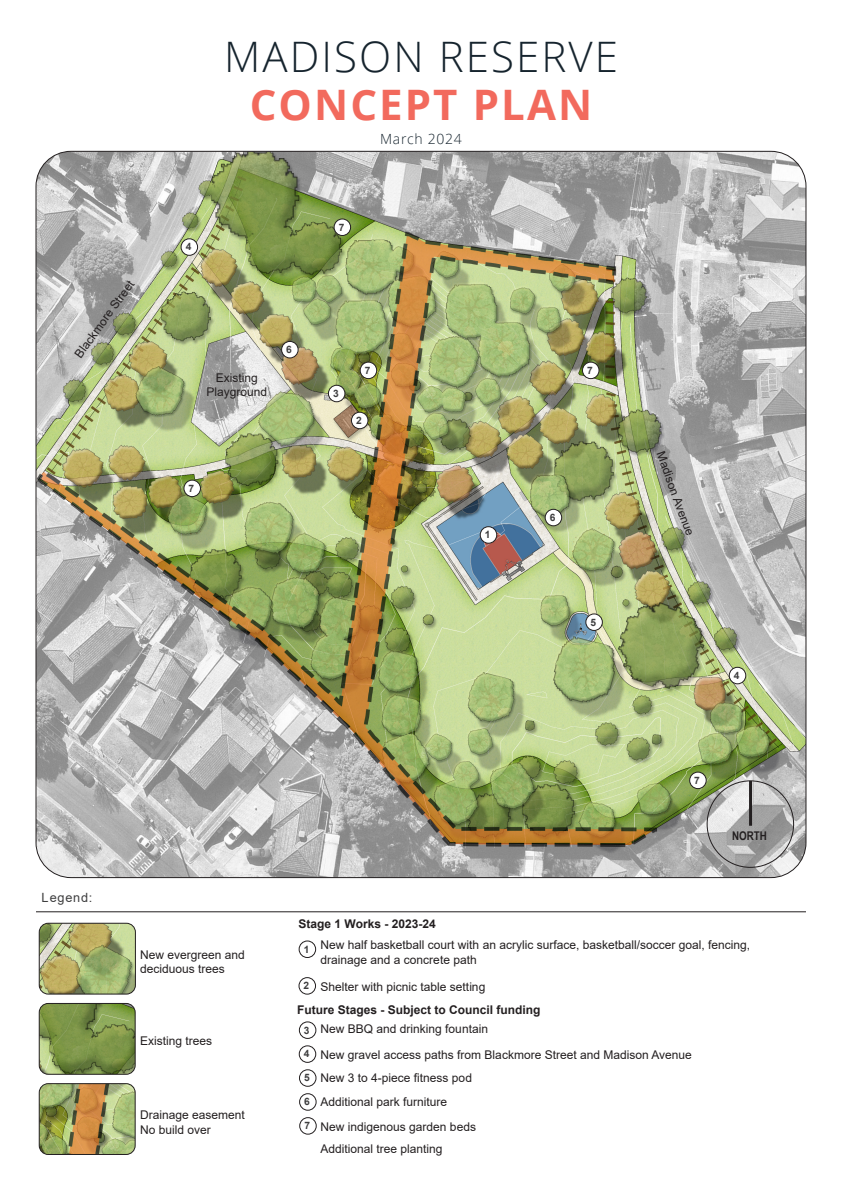
<style>
.page{position:relative;width:842px;height:1191px;background:#fff}
.page>*{position:absolute;margin:0;border:0;box-sizing:border-box;transform-origin:0 0}
.Large_Title{font:300 42px "Open Sans";letter-spacing:.05em;color:#16242e}
.Large_Title-2{font:700 42px "Open Sans";letter-spacing:.05em;color:#f26a5d}
.Large_Title-3{font:300 14px "Open Sans";letter-spacing:.05em;color:#16242e}
.t1{font:12.7px "Arial";letter-spacing:.06em;color:#3e3e3f}
.legend_text_01{font:12px/14.4px "Arial";color:#231f20}
.legend_text_01-2{font:700 12px "Arial";color:#231f20}
.t2{font:700 12px "Arial Narrow";color:#231f20}
.legend_text{font:700 10.2px "Arial";color:#3e3e3f}
</style>
<div class="page">
<img style="left:36px;top:151px;width:770px;height:726px">
<img style="left:39px;top:924px;width:96px;height:70px">
<div style="left:39px;top:922px;width:97px;height:72px;border:1px solid #231f20;border-radius:9px"></div>
<img style="left:39px;top:1003px;width:96px;height:71px">
<div style="left:39px;top:1003px;width:97px;height:71px;border:1px solid #231f20;border-radius:9px"></div>
<img style="left:39px;top:1084px;width:95px;height:70px">
<div style="left:39px;top:1083px;width:97px;height:72px;border:1px solid #231f20;border-radius:9px"></div>
<div style="left:480px;top:526px;width:17px;height:17px;background:#fff;border-radius:50%"></div>
<div style="left:480px;top:526px;width:17px;height:17px;border:1px solid #231f20;border-radius:50%"></div>
<div style="left:351px;top:412px;width:17px;height:17px;background:#fff;border-radius:50%"></div>
<div style="left:351px;top:412px;width:17px;height:17px;border:1px solid #231f20;border-radius:50%"></div>
<div style="left:328px;top:385px;width:17px;height:17px;background:#fff;border-radius:50%"></div>
<div style="left:328px;top:385px;width:17px;height:17px;border:1px solid #231f20;border-radius:50%"></div>
<div style="left:729px;top:667px;width:17px;height:17px;background:#fff;border-radius:50%"></div>
<div style="left:729px;top:667px;width:17px;height:17px;border:1px solid #231f20;border-radius:50%"></div>
<div style="left:181px;top:239px;width:17px;height:16px;background:#fff;border-radius:50%"></div>
<div style="left:181px;top:238px;width:17px;height:18px;border:1px solid #231f20;border-radius:50%"></div>
<div style="left:545px;top:509px;width:17px;height:17px;background:#fff;border-radius:50%"></div>
<div style="left:545px;top:509px;width:17px;height:17px;border:1px solid #231f20;border-radius:50%"></div>
<div style="left:282px;top:341px;width:16px;height:17px;background:#fff;border-radius:50%"></div>
<div style="left:281px;top:341px;width:18px;height:17px;border:1px solid #231f20;border-radius:50%"></div>
<div style="left:360px;top:362px;width:17px;height:17px;background:#fff;border-radius:50%"></div>
<div style="left:360px;top:362px;width:17px;height:17px;border:1px solid #231f20;border-radius:50%"></div>
<div style="left:184px;top:480px;width:16px;height:16px;background:#fff;border-radius:50%"></div>
<div style="left:183px;top:479px;width:18px;height:18px;border:1px solid #231f20;border-radius:50%"></div>
<div style="left:690px;top:772px;width:16px;height:16px;background:#fff;border-radius:50%"></div>
<div style="left:689px;top:771px;width:18px;height:18px;border:1px solid #231f20;border-radius:50%"></div>
<div style="left:334px;top:219px;width:17px;height:16px;background:#fff;border-radius:50%"></div>
<div style="left:334px;top:218px;width:17px;height:18px;border:1px solid #231f20;border-radius:50%"></div>
<div style="left:582px;top:362px;width:17px;height:17px;background:#fff;border-radius:50%"></div>
<div style="left:582px;top:362px;width:17px;height:17px;border:1px solid #231f20;border-radius:50%"></div>
<div style="left:586px;top:614px;width:16px;height:16px;background:#fff;border-radius:50%"></div>
<div style="left:585px;top:613px;width:18px;height:18px;border:1px solid #231f20;border-radius:50%"></div>
<div style="left:299px;top:977px;width:17px;height:17px;border:1px solid #231f20;border-radius:50%"></div>
<div style="left:299px;top:940px;width:17px;height:18px;border:1px solid #231f20;border-radius:50%"></div>
<div style="left:299px;top:1021px;width:17px;height:18px;border:1px solid #231f20;border-radius:50%"></div>
<div style="left:299px;top:1045px;width:17px;height:17px;border:1px solid #231f20;border-radius:50%"></div>
<div style="left:299px;top:1069px;width:17px;height:17px;border:1px solid #231f20;border-radius:50%"></div>
<div style="left:299px;top:1093px;width:18px;height:17px;border:1px solid #231f20;border-radius:50%"></div>
<div style="left:299px;top:1117px;width:18px;height:17px;border:1px solid #231f20;border-radius:50%"></div>
<hr style="left:36px;top:911px;width:770px;height:1px;background:#231f20">
<hr style="left:749px;top:781px;width:3px;height:44px;background:#231f20">
<p class="Large_Title" style="left:224px;top:28px;width:395px">MADISON RESERVE</p>
<p class="Large_Title-2" style="left:250px;top:75px;width:344px">CONCEPT PLAN</p>
<p class="Large_Title-3" style="left:380px;top:129px;width:83px">March 2024</p>
<p class="legend_text_01" style="left:72px;top:352px;width:94px;rotate:-54deg">Blackmore Street</p>
<p class="legend_text" style="left:186px;top:240px;width:7px">4</p>
<p class="legend_text_01" style="left:216px;top:370px;width:44px">Existing</p>
<p class="legend_text_01" style="left:206px;top:384px;width:62px">Playground</p>
<p class="legend_text" style="left:286px;top:342px;width:7px">6</p>
<p class="legend_text" style="left:189px;top:481px;width:7px">7</p>
<p class="legend_text" style="left:339px;top:220px;width:7px">7</p>
<p class="legend_text" style="left:333px;top:386px;width:7px">3</p>
<p class="legend_text" style="left:365px;top:363px;width:7px">7</p>
<p class="legend_text" style="left:356px;top:413px;width:7px">2</p>
<p class="legend_text" style="left:485px;top:527px;width:7px">1</p>
<p class="legend_text" style="left:587px;top:363px;width:7px">7</p>
<p class="legend_text" style="left:550px;top:510px;width:7px">6</p>
<p class="legend_text" style="left:590px;top:615px;width:7px">5</p>
<p class="legend_text_01" style="left:667px;top:449px;width:90px;rotate:70deg">Madison Avenue</p>
<p class="legend_text" style="left:734px;top:668px;width:7px">4</p>
<p class="t1" style="left:42px;top:889px;width:52px">Legend:</p>
<p class="legend_text_01" style="left:140px;top:947px;width:106px">New evergreen and deciduous trees</p>
<p class="legend_text_01" style="left:140px;top:1033px;width:74px">Existing trees</p>
<p class="legend_text_01" style="left:140px;top:1107px;width:106px">Drainage easement</p>
<p class="legend_text_01" style="left:140px;top:1122px;width:72px">No build over</p>
<p class="legend_text_01-2" style="left:299px;top:915px;width:139px">Stage 1 Works - 2023-24</p>
<p class="legend_text" style="left:694px;top:773px;width:7px">7</p>
<p class="t2" style="left:732px;top:826px;width:36px">NORTH</p>
<p class="legend_text" style="left:304px;top:942px;width:7px">1</p>
<p class="legend_text" style="left:304px;top:978px;width:7px">2</p>
<p class="legend_text_01" style="left:321px;top:937px;width:431px">New half basketball court with an acrylic surface, basketball/soccer goal, fencing, drainage and a concrete path</p>
<p class="legend_text_01" style="left:321px;top:979px;width:166px">Shelter with picnic table setting</p>
<p class="legend_text_01-2" style="left:297px;top:1001px;width:245px">Future Stages - Subject to Council funding</p>
<p class="legend_text_01" style="left:321px;top:1022px;width:169px">New BBQ and drinking fountain</p>
<p class="legend_text_01" style="left:321px;top:1070px;width:153px">New 3 to 4-piece fitness pod</p>
<p class="legend_text" style="left:304px;top:1022px;width:7px">3</p>
<p class="legend_text" style="left:304px;top:1046px;width:7px">4</p>
<p class="legend_text" style="left:304px;top:1070px;width:7px">5</p>
<p class="legend_text" style="left:304px;top:1094px;width:7px">6</p>
<p class="legend_text" style="left:304px;top:1118px;width:7px">7</p>
<p class="legend_text_01" style="left:321px;top:1047px;width:373px">New gravel access paths from Blackmore Street and Madison Avenue</p>
<p class="legend_text_01" style="left:321px;top:1094px;width:128px">Additional park furniture</p>
<p class="legend_text_01" style="left:321px;top:1119px;width:157px">New indigenous garden beds</p>
<p class="legend_text_01" style="left:321px;top:1141px;width:124px">Additional tree planting</p>
</div>
